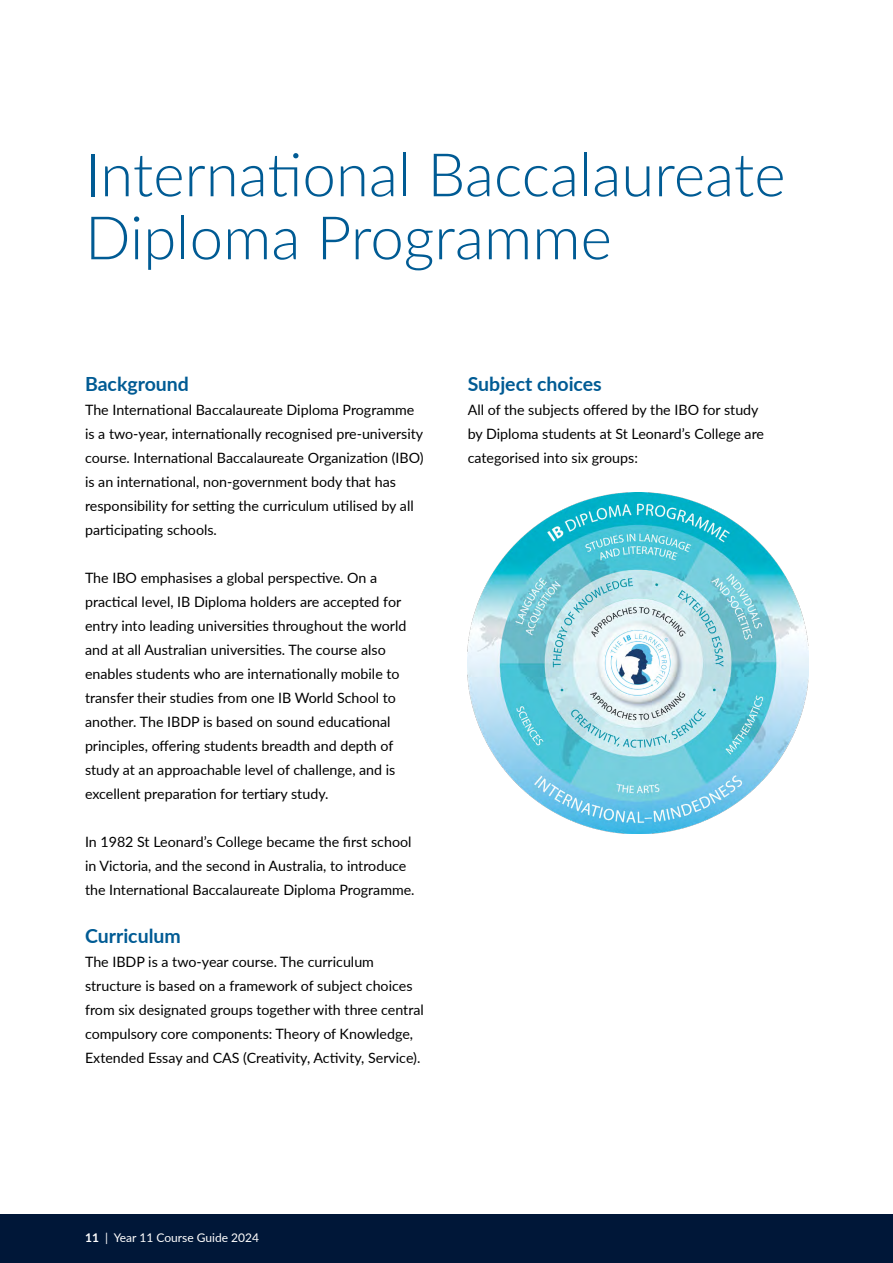
<style>
.page{position:relative;width:893px;height:1263px;background:#fff}
.page>*{position:absolute;margin:0;border:0;box-sizing:border-box;transform-origin:0 0}
.t1{font:300 60px/63px "Lato";color:#005b94}
.t2{font:700 19.5px "Lato";color:#005b94}
.t3{font:14.25px/24px "Lato";color:#000}
.t4{font:12px "Lato";color:#fff}
.s1{font-weight:700}
</style>
<div class="page">
<div style="left:0;top:1214px;width:893px;height:49px;background:#001738"></div>
<img style="left:468px;top:492px;width:340px;height:341px">
<h1 class="t1" style="left:85px;top:141px;width:702px">International Baccalaureate<br>Diploma Programme</h1>
<h2 class="t2" style="left:85px;top:369px;width:105px">Background</h2>
<p class="t3" style="left:85px;top:397px;width:340px">The International Baccalaureate Diploma Programme is a two-year, internationally recognised pre-university course. International Baccalaureate Organization (IBO) is an international, non-government body that has responsibility for setting the curriculum utilised by all participating schools.</p>
<p class="t3" style="left:85px;top:565px;width:323px">The IBO emphasises a global perspective. On a practical level, IB Diploma holders are accepted for entry into leading universities throughout the world and at all Australian universities. The course also enables students who are internationally mobile to transfer their studies from one IB World School to another. The IBDP is based on sound educational principles, offering students breadth and depth of study at an approachable level of challenge, and is excellent preparation for tertiary study.</p>
<p class="t3" style="left:85px;top:829px;width:331px">In 1982 St Leonard’s College became the first school in Victoria, and the second in Australia, to introduce the International Baccalaureate Diploma Programme.</p>
<h2 class="t2" style="left:85px;top:921px;width:97px">Curriculum</h2>
<p class="t3" style="left:85px;top:949px;width:340px">The IBDP is a two-year course. The curriculum structure is based on a framework of subject choices from six designated groups together with three central compulsory core components: Theory of Knowledge, Extended Essay and CAS (Creativity, Activity, Service).</p>
<h2 class="t2" style="left:468px;top:369px;width:136px">Subject choices</h2>
<p class="t3" style="left:468px;top:397px;width:298px">All of the subjects offered by the IBO for study by Diploma students at St Leonard’s College are categorised into six groups:</p>
<p class="t4" style="left:85px;top:1229px;width:175px"><span class="s1">11</span> | Year 11 Course Guide 2024</p>
</div>
